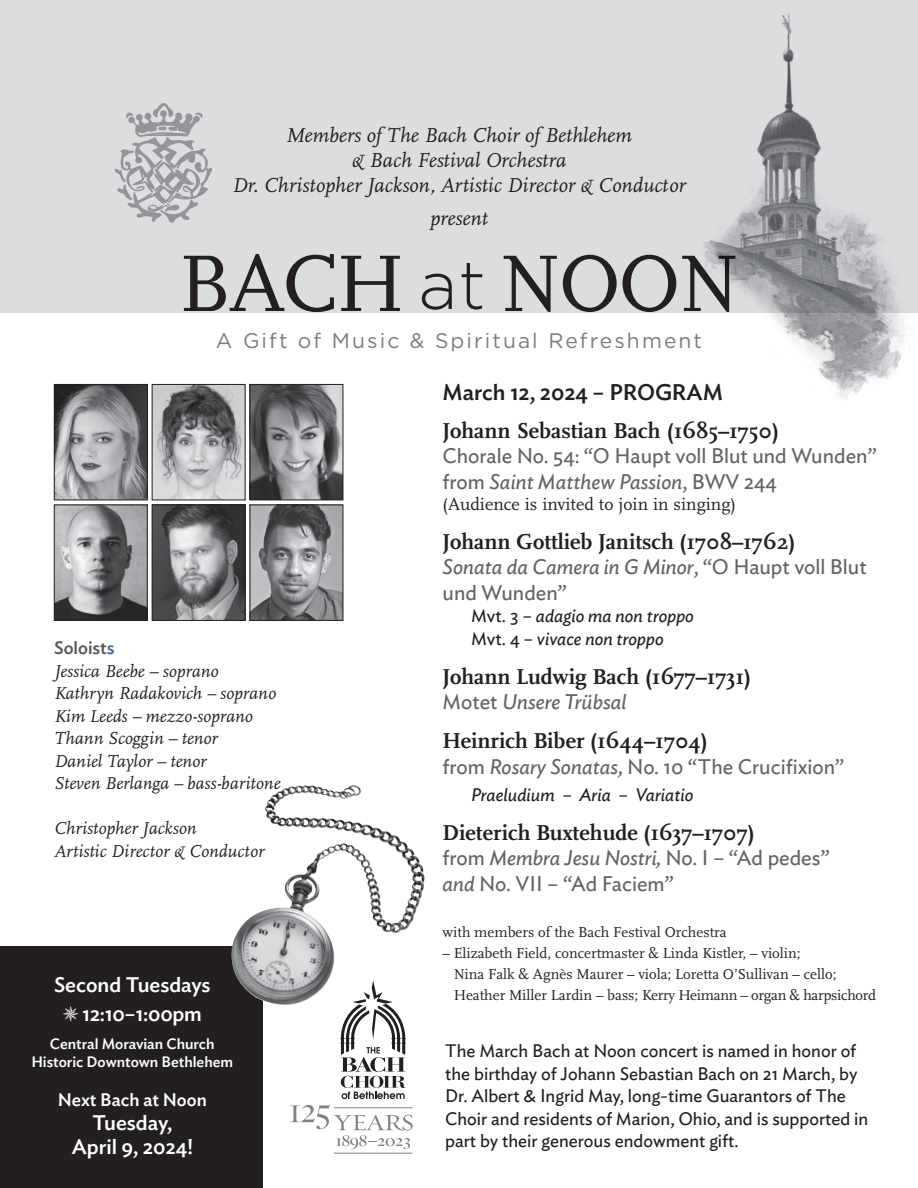
<style>
.page{position:relative;width:918px;height:1188px;background:#fff}
.page>*{position:absolute;margin:0;border:0;box-sizing:border-box;transform-origin:0 0}
.t1{font:83.7px "Scala Pro";letter-spacing:-.03em;color:#231f20}
.Composer{font:700 22.5px "Scala Pro";color:#231f20}
.B_NMUSIC_COMPOSER_IN{font:700 22.5px "Scala Pro";color:#231f20}
.Scala_Music_event{font:500 22.5px "Ideal Sans";color:#231f20}
.MusicTitleP1{font:21px/25.5px "Ideal Sans";color:#636366}
.t2{font:italic 21px/25.2px "Scala Pro";color:#231f20;text-align:center}
.MusicTitleP1-2{font:italic 21px "Ideal Sans";color:#636366}
.Body_copy{font:21px "Gotham";letter-spacing:.1em;color:#7a7c7f}
.Body_copy-2{font:500 21px "Ideal Sans";letter-spacing:-.005em;color:#fff}
.Concert_place_1_date{font:500 21px/24px "Ideal Sans";color:#fff;text-align:center}
.Body_copy-3{font:18px/22.5px "Ideal Sans";color:#231f20}
.MusicBody{font:italic 18px/22.5px "Scala Pro";color:#231f20}
.New_Body_9_11_5{font:italic 18px/22.5px "Ideal Sans";color:#231f20}
.B_NMUSIC_COMPOSER_IN-2{font:18px "Scala Pro";color:#231f20}
.Concert_place_1_date-2{font:500 18px "Ideal Sans";color:#fff}
.Scala_Music_event-2{font:500 18px "Ideal Sans";color:#57585a}
.MusicBody-2{font:15px/21px "Scala Pro";color:#231f20}
.Concert_place_1_date-3{font:500 15px "Ideal Sans";color:#fff}
.s1{font-family:"Gotham";font-weight:300;font-size:68.25px}
.s2{color:#426699}
.s3{font-style:normal}
.s4{font-style:italic}
</style>
<div class="page">
<img style="left:154px;top:386px;width:89px;height:112px">
<img style="left:154px;top:507px;width:89px;height:112px">
<div style="left:152px;top:505px;width:93px;height:116px;border:1px solid #231f20"></div>
<img style="left:252px;top:507px;width:89px;height:112px">
<div style="left:250px;top:505px;width:93px;height:116px;border:1px solid #231f20"></div>
<img style="left:252px;top:386px;width:89px;height:112px">
<div style="left:250px;top:384px;width:93px;height:116px;border:1px solid #231f20"></div>
<img style="left:56px;top:386px;width:90px;height:112px">
<div style="left:54px;top:384px;width:94px;height:116px;border:1px solid #231f20"></div>
<img style="left:56px;top:507px;width:90px;height:112px">
<div style="left:54px;top:505px;width:94px;height:116px;border:1px solid #231f20"></div>
<div style="left:0;top:0;width:918px;height:313px;background:#dcdddf"></div>
<svg style="left:115px;top:103px;width:97px;height:120px"></svg>
<img style="left:703px;top:14px;width:207px;height:385px">
<div style="left:0;top:947px;width:262px;height:241px;background:#231f20"></div>
<img style="left:262px;top:785px;width:153px;height:139px">
<svg style="left:290px;top:980px;width:123px;height:170px"></svg>
<hr style="left:334px;top:1107px;width:78px;height:1px;background:#808285">
<hr style="left:334px;top:1153px;width:78px;height:1px;background:#808285">
<p class="t2" style="left:286px;top:122px;width:347px">Members of The Bach Choir of Bethlehem &amp; Bach Festival Orchestra</p>
<p class="t2" style="left:232px;top:169px;width:455px;line-height:32.7px">Dr. Christopher Jackson, Artistic Director &amp; Conductor present</p>
<p class="t1" style="left:178px;top:236px;width:563px">BACH <span class="s1">at</span> NOON</p>
<p class="Body_copy" style="left:216px;top:327px;width:488px">A Gift of Music &amp; Spiritual Refreshment</p>
<p class="Scala_Music_event-2" style="left:54px;top:634px;width:62px">Soloist<span class="s2">s</span></p>
<p class="MusicBody" style="left:54px;top:660px;width:166px">Jessica Beebe – soprano</p>
<p class="MusicBody" style="left:54px;top:682px;width:224px">Kathryn Radakovich – soprano</p>
<p class="MusicBody" style="left:54px;top:705px;width:201px">Kim Leeds – mezzo-soprano</p>
<p class="MusicBody" style="left:54px;top:727px;width:165px">Thann Scoggin – tenor</p>
<p class="MusicBody" style="left:54px;top:750px;width:154px">Daniel Taylor – tenor</p>
<p class="MusicBody" style="left:54px;top:772px;width:228px">Steven Berlanga – bass-baritone</p>
<p class="MusicBody" style="left:54px;top:817px;width:212px">Christopher Jackson<br>Artistic Director &amp; Conductor</p>
<p class="Body_copy-2" style="left:54px;top:968px;width:158px">Second Tuesdays</p>
<p class="Body_copy-2" style="left:82px;top:997px;width:121px">12:10–1:00pm</p>
<p class="Concert_place_1_date-3" style="left:50px;top:1033px;width:166px">Central Moravian Church</p>
<p class="Concert_place_1_date-3" style="left:31px;top:1051px;width:203px">Historic Downtown Bethlehem</p>
<p class="Concert_place_1_date-2" style="left:58px;top:1086px;width:151px">Next Bach at Noon</p>
<p class="Concert_place_1_date" style="left:72px;top:1109px;width:123px">Tuesday,<br>April 9, 2024!</p>
<p class="Scala_Music_event" style="left:443px;top:375px;width:282px">March 12, 2024 – PROGRAM</p>
<p class="B_NMUSIC_COMPOSER_IN" style="left:443px;top:418px;width:338px">Johann Sebastian Bach (1685–1750)</p>
<p class="MusicTitleP1" style="left:443px;top:442px;width:436px">Chorale No. 54: “O Haupt voll Blut und Wunden”</p>
<p class="MusicTitleP1-2" style="left:443px;top:466px;width:336px"><span class="s3">from</span> Saint Matthew Passion<span class="s3">, BWV 244</span></p>
<p class="B_NMUSIC_COMPOSER_IN-2" style="left:443px;top:494px;width:295px">(Audience is invited to join in singing)</p>
<p class="Composer" style="left:443px;top:529px;width:354px">Johann Gottlieb Janitsch (1708–1762)</p>
<p class="MusicTitleP1" style="left:443px;top:553px;width:426px"><span class="s4">Sonata da Camera in G Minor</span>, “O Haupt voll Blut und Wunden”</p>
<p class="New_Body_9_11_5" style="left:471px;top:604px;width:224px"><span class="s3">Mvt. 3</span> – adagio ma non troppo<br><span class="s3">Mvt. 4</span> – vivace non troppo</p>
<p class="Composer" style="left:443px;top:664px;width:310px">Johann Ludwig Bach (1677–1731)</p>
<p class="MusicTitleP1-2" style="left:443px;top:686px;width:186px"><span class="s3">Motet</span> Unsere Trübsal</p>
<p class="Composer" style="left:443px;top:728px;width:267px">Heinrich Biber (1644–1704)</p>
<p class="MusicTitleP1" style="left:443px;top:752px;width:403px">from <span class="s4">Rosary Sonatas,</span> No. 10 “The Crucifixion”</p>
<p class="New_Body_9_11_5" style="left:471px;top:782px;width:224px">Praeludium – Aria – Variatio</p>
<p class="Composer" style="left:443px;top:820px;width:314px">Dieterich Buxtehude (1637–1707)</p>
<p class="MusicTitleP1" style="left:443px;top:844px;width:389px">from <span class="s4">Membra Jesu Nostri,</span> No. I – “Ad pedes” <span class="s4">and</span> No. VII – “Ad Faciem”</p>
<p class="MusicBody-2" style="left:443px;top:922px;width:286px">with members of the Bach Festival Orchestra</p>
<p class="MusicBody-2" style="left:454px;top:943px;width:424px;text-indent:-11px">– Elizabeth Field, concertmaster &amp; Linda Kistler, – violin;<br>Nina Falk &amp; Agnès Maurer – viola; Loretta O’Sullivan – cello;<br>Heather Miller Lardin – bass; Kerry Heimann – organ &amp; harpsichord</p>
<p class="Body_copy-3" style="left:445px;top:1038px;width:425px">The March Bach at Noon concert is named in honor of the birthday of Johann Sebastian Bach on 21 March, by Dr. Albert &amp; Ingrid May, long-time Guarantors of The Choir and residents of Marion, Ohio, and is supported in part by their generous endowment gift.</p>
</div>
